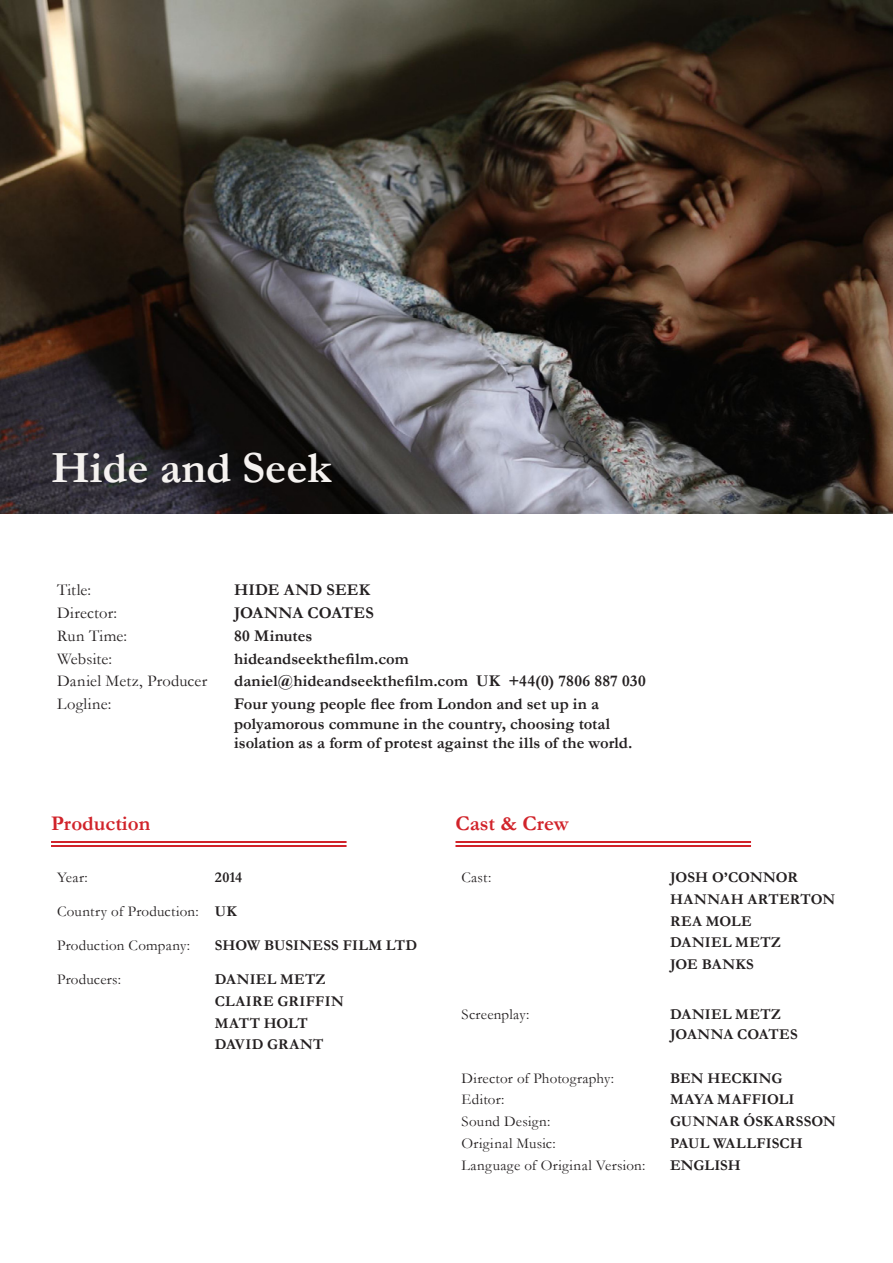
<style>
.page{position:relative;width:893px;height:1263px;background:#fff}
.page>*{position:absolute;margin:0;border:0;box-sizing:border-box;transform-origin:0 0}
.t1{font:700 45px "Garamond";color:#f5f2f0}
.t2{font:700 21px "Garamond";color:#d1232a}
.t3{font:700 16.5px/19.5px "Garamond";letter-spacing:.005em;color:#231f20}
.t4{font:16.5px "Garamond";letter-spacing:.01em;color:#231f20}
.t5{font:700 15px/21.8px "Garamond";letter-spacing:.015em;color:#231f20}
.t6{font:15px "Garamond";letter-spacing:.02em;color:#231f20}
.s1{font-weight:700}
</style>
<div class="page">
<img style="left:0;top:0;width:893px;height:513px">
<hr style="left:51px;top:841px;width:296px;height:2px;background:#d1232a">
<hr style="left:51px;top:845px;width:296px;height:2px;background:#d1232a">
<hr style="left:455px;top:841px;width:296px;height:2px;background:#d1232a">
<hr style="left:455px;top:845px;width:296px;height:2px;background:#d1232a">
<h1 class="t1" style="left:51px;top:441px;width:282px">Hide and Seek</h1>
<p class="t4" style="left:57px;top:580px;width:36px">Title:</p>
<p class="t3" style="left:234px;top:580px;width:137px">HIDE AND SEEK</p>
<p class="t4" style="left:57px;top:603px;width:62px">Director:</p>
<p class="t3" style="left:234px;top:603px;width:141px">JOANNA COATES</p>
<p class="t4" style="left:57px;top:626px;width:72px">Run Time:</p>
<p class="t3" style="left:234px;top:625px;width:80px">80 Minutes</p>
<p class="t4" style="left:57px;top:648px;width:57px">Website:</p>
<p class="t3" style="left:234px;top:648px;width:176px">hideandseekthefilm.com</p>
<p class="t4" style="left:57px;top:671px;width:152px">Daniel Metz, Producer</p>
<p class="t3" style="left:234px;top:671px;width:413px">daniel@hideandseekthefilm.com UK +44(0) 7806 887 030</p>
<p class="t4" style="left:57px;top:694px;width:56px">Logline:</p>
<p class="t3" style="left:234px;top:694px;width:400px">Four young people flee from London and set up in a polyamorous commune in the country, choosing total isolation as a form of protest against the ills of the world.</p>
<p class="t2" style="left:51px;top:811px;width:101px">Production</p>
<p class="t2" style="left:455px;top:811px;width:115px">Cast &amp; Crew</p>
<p class="t6" style="left:57px;top:868px;width:32px">Year:</p>
<p class="t5" style="left:215px;top:866px;width:29px">2014</p>
<p class="t6" style="left:57px;top:902px;width:181px">Country of Production: <span class="s1">UK</span></p>
<p class="t6" style="left:57px;top:936px;width:135px">Production Company:</p>
<p class="t5" style="left:215px;top:934px;width:204px">SHOW BUSINESS FILM LTD</p>
<p class="t6" style="left:57px;top:970px;width:66px">Producers:</p>
<p class="t5" style="left:215px;top:968px;width:130px">DANIEL METZ<br>CLAIRE GRIFFIN<br>MATT HOLT<br>DAVID GRANT</p>
<p class="t6" style="left:461px;top:868px;width:31px">Cast:</p>
<p class="t5" style="left:670px;top:866px;width:167px">JOSH O’CONNOR<br>HANNAH ARTERTON<br>REA MOLE<br>DANIEL METZ<br>JOE BANKS</p>
<p class="t6" style="left:461px;top:1006px;width:69px">Screenplay:</p>
<p class="t5" style="left:670px;top:1005px;width:129px;line-height:19.5px">DANIEL METZ<br>JOANNA COATES</p>
<p class="t6" style="left:461px;top:1069px;width:154px">Director of Photography:</p>
<p class="t5" style="left:670px;top:1067px;width:114px">BEN HECKING</p>
<p class="t6" style="left:461px;top:1090px;width:44px">Editor:</p>
<p class="t5" style="left:670px;top:1088px;width:126px">MAYA MAFFIOLI</p>
<p class="t6" style="left:461px;top:1112px;width:91px">Sound Design:</p>
<p class="t5" style="left:670px;top:1110px;width:167px">GUNNAR ÓSKARSSON</p>
<p class="t6" style="left:461px;top:1134px;width:96px">Original Music:</p>
<p class="t5" style="left:670px;top:1132px;width:134px">PAUL WALLFISCH</p>
<p class="t6" style="left:461px;top:1156px;width:185px">Language of Original Version:</p>
<p class="t5" style="left:670px;top:1154px;width:72px">ENGLISH</p>
</div>
